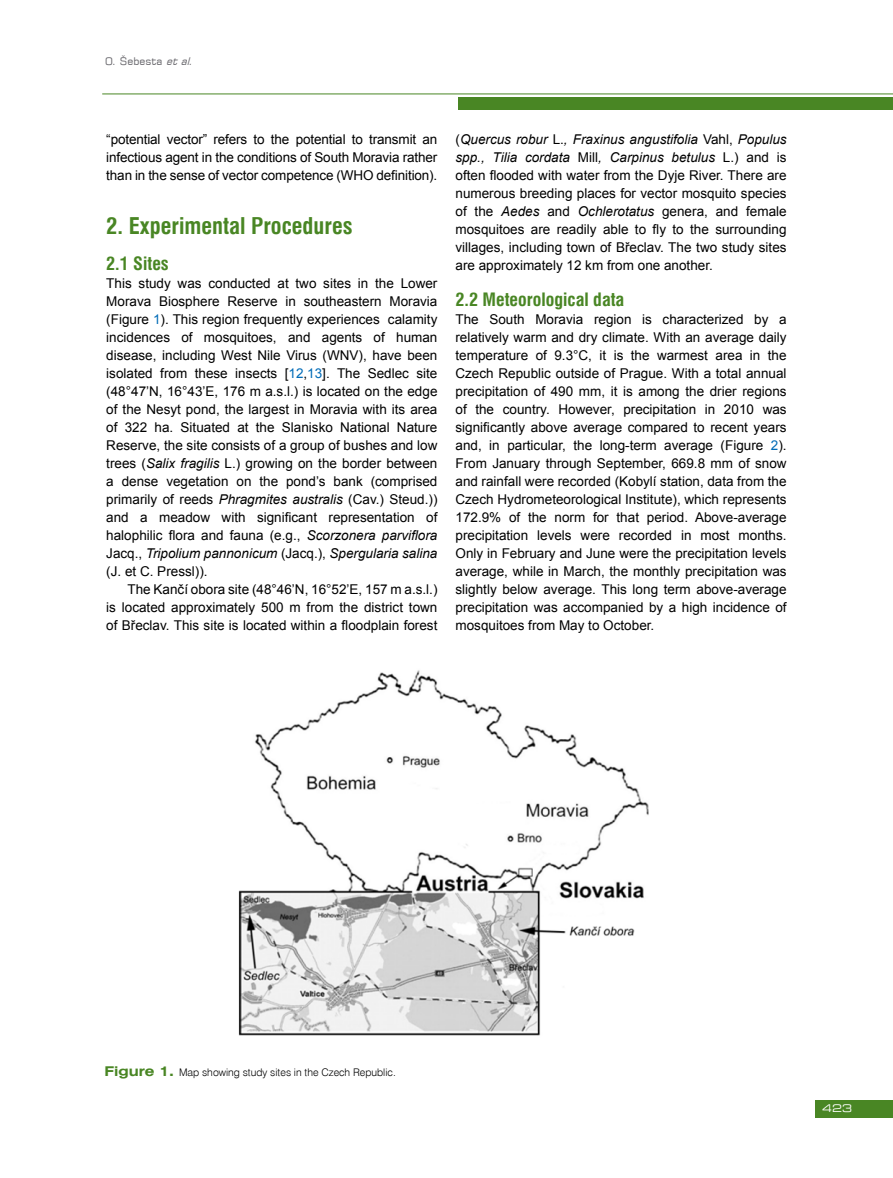
<style>
.page{position:relative;width:893px;height:1178px;background:#fff}
.page>*{position:absolute;margin:0;border:0;box-sizing:border-box;transform-origin:0 0}
.t1{font:700 22.5px "Swis 721 Cn EU";color:#498624}
.t2{font:700 18px "Swis 721 Cn EU";color:#498624}
.t3{font:13.5px/18px "Arial";color:#000;text-align:justify}
.t4{font:10.5px "Swis 721 Lt EU";color:#000}
.t5{font:10.5px "Square 721 EU";color:#68676c}
.t6{font:10.5px "Square 721 Ex EU";color:#fff}
.s1{font-style:italic}
.s2{color:#006bb7}
.s3{font-family:"Swis 721 Ex EU";font-weight:700;font-size:13.5px;color:#498624}
</style>
<div class="page">
<div style="left:815px;top:1100px;width:78px;height:17px;background:#498624"></div>
<hr style="left:102px;top:94px;width:791px;height:1px;background:#498624">
<div style="left:458px;top:97px;width:435px;height:12px;background:#498624"></div>
<img style="left:238px;top:670px;width:411px;height:366px">
<p class="t5" style="left:105px;top:54px;width:92px">O. Šebesta <span class="s1">etal.</span></p>
<p class="t3" style="left:106px;top:130px;width:333px">“potential vector” refers to the potential to transmit an infectious agent in the conditions of South Moravia rather than in the sense of vector competence (WHO definition).</p>
<h1 class="t1" style="left:106px;top:212px;width:248px">2. Experimental Procedures</h1>
<h2 class="t2" style="left:106px;top:253px;width:64px">2.1 Sites</h2>
<p class="t3" style="left:106px;top:274px;width:333px">This study was conducted at two sites in the Lower Morava Biosphere Reserve in southeastern Moravia (Figure <span class="s2">1</span>). This region frequently experiences calamity incidences of mosquitoes, and agents of human disease, including West Nile Virus (WNV), have been isolated from these insects [<span class="s2">12</span>,<span class="s2">13</span>]. The Sedlec site (48°47’N, 16°43’E, 176 m a.s.l.) is located on the edge of the Nesyt pond, the largest in Moravia with its area of 322 ha. Situated at the Slanisko National Nature Reserve, the site consists of a group of bushes and low trees (<span class="s1">Salix fragilis</span> L.) growing on the border between a dense vegetation on the pond’s bank (comprised primarily of reeds <span class="s1">Phragmites australis</span> (Cav.) Steud.)) and a meadow with significant representation of halophilic flora and fauna (e.g., <span class="s1">Scorzonera parviflora </span>Jacq., <span class="s1">Tripolium pannonicum</span> (Jacq.), <span class="s1">Spergularia salina </span>(J. et C. Pressl)).</p>
<p class="t3" style="left:106px;top:580px;width:333px;text-indent:21px">The Kančí obora site (48°46’N, 16°52’E, 157 m a.s.l.) is located approximately 500 m from the district town of Břeclav. This site is located within a floodplain forest</p>
<p class="t3" style="left:455px;top:130px;width:333px">(<span class="s1">Quercus robur</span> L.<span class="s1">, Fraxinus angustifolia</span> Vahl, <span class="s1">Populus spp., Tilia cordata</span> Mill<span class="s1">, Carpinus betulus</span> L.) and is often flooded with water from the Dyje River. There are numerous breeding places for vector mosquito species of the <span class="s1">Aedes</span> and <span class="s1">Ochlerotatus</span> genera, and female mosquitoes are readily able to fly to the surrounding villages, including town of Břeclav. The two study sites are approximately 12 km from one another.</p>
<h2 class="t2" style="left:455px;top:289px;width:170px">2.2 Meteorological data</h2>
<p class="t3" style="left:455px;top:310px;width:333px">The South Moravia region is characterized by a relatively warm and dry climate. With an average daily temperature of 9.3°C, it is the warmest area in the Czech Republic outside of Prague. With a total annual precipitation of 490 mm, it is among the drier regions of the country. However, precipitation in 2010 was significantly above average compared to recent years and, in particular, the long-term average (Figure <span class="s2">2</span>).<br>From January through September, 669.8 mm of snow and rainfall were recorded (Kobylí station, data from the Czech Hydrometeorological Institute), which represents 172.9% of the norm for that period. Above-average precipitation levels were recorded in most months.<br>Only in February and June were the precipitation levels average, while in March, the monthly precipitation was slightly below average. This long term above-average precipitation was accompanied by a high incidence of mosquitoes from May to October.</p>
<p class="t4" style="left:104px;top:1066px;width:293px"><span class="s3">Figure 1.</span> Map showing study sites in the Czech Republic.</p>
<p class="t6" style="left:822px;top:1102px;width:31px">423</p>
</div>
